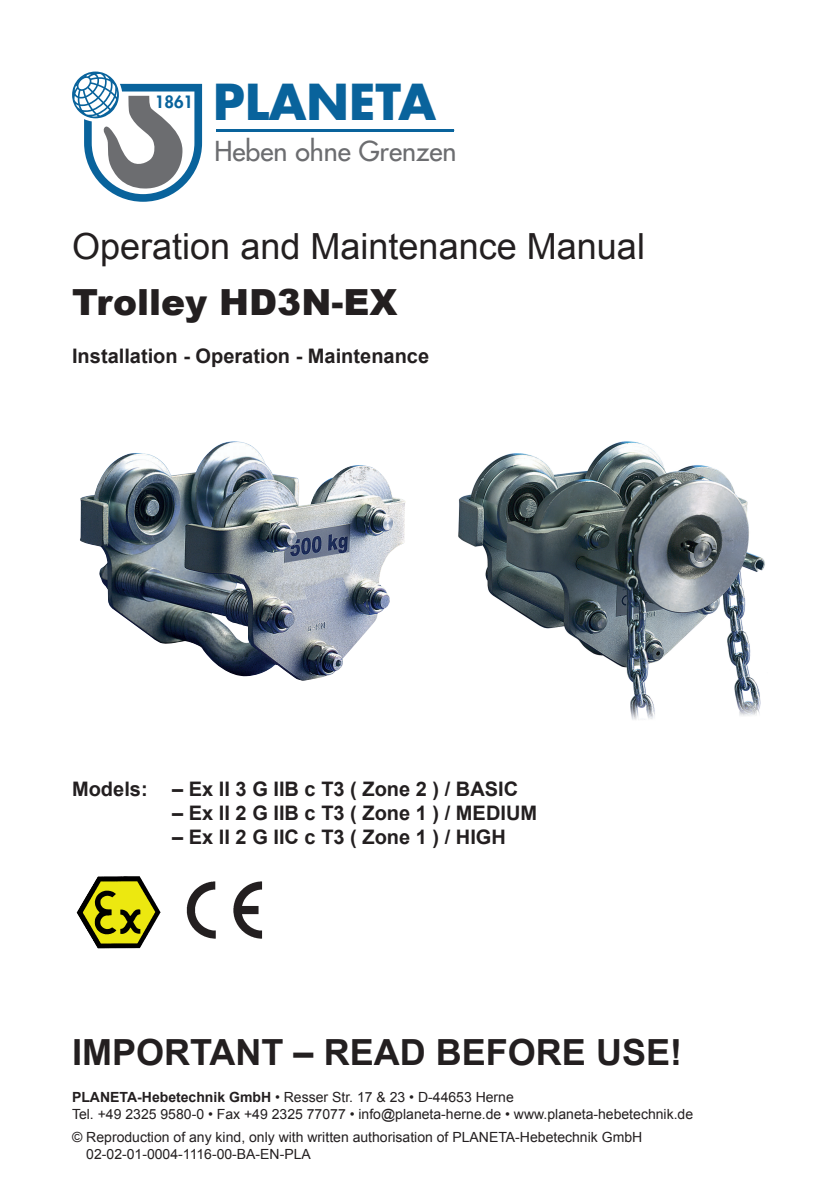
<style>
.page{position:relative;width:840px;height:1191px;background:#fff}
.page>*{position:absolute;margin:0;border:0;box-sizing:border-box;transform-origin:0 0}
.t1{font:700 48.2px "Futura";color:#09639c}
.t2{font:36px "Arial";color:#231f20}
.t3{font:700 36px "Arial";color:#231f20}
.t4{font:900 36px "Arial";color:#231f20}
.t5{font:26.8px "Futura";color:#6c6d70}
.t6{font:700 20px "Arial";color:#231f20}
.t7{font:800 16.6px "Futura";color:#09639c}
.t8{font:14px/16.8px "Arial";color:#231f20}
.s1{font-weight:700}
</style>
<div class="page">
<img style="left:79px;top:876px;width:44px;height:32px">
<img style="left:186px;top:881px;width:77px;height:58px">
<hr style="left:216px;top:129px;width:238px;height:2px;background:#09639c">
<svg style="left:72px;top:72px;width:130px;height:130px"></svg>
<img style="left:458px;top:441px;width:307px;height:279px">
<img style="left:80px;top:441px;width:325px;height:240px">
<p class="t7" style="left:155px;top:91px;width:40px">1861</p>
<h1 class="t1" style="left:213px;top:70px;width:224px">PLANETA</h1>
<h3 class="t5" style="left:214px;top:134px;width:243px">Heben ohne Grenzen</h3>
<h2 class="t2" style="left:72px;top:223px;width:574px">Operation and Maintenance Manual</h2>
<h2 class="t4" style="left:72px;top:276px;width:326px">Trolley HD3N-EX</h2>
<h3 class="t6" style="left:72px;top:342px;width:358px">Installation - Operation - Maintenance</h3>
<h3 class="t6" style="left:72px;top:775px;width:447px">Models: – Ex II 3 G IIB c T3 ( Zone 2 ) / BASIC</h3>
<h3 class="t6" style="left:172px;top:799px;width:366px">– Ex II 2 G IIB c T3 ( Zone 1 ) / MEDIUM</h3>
<h3 class="t6" style="left:172px;top:823px;width:335px">– Ex II 2 G IIC c T3 ( Zone 1 ) / HIGH</h3>
<h2 class="t3" style="left:72px;top:1027px;width:611px">IMPORTANT – READ BEFORE USE!</h2>
<p class="t8" style="left:72px;top:1089px;width:622px"><span class="s1">PLANETA-Hebetechnik GmbH</span> • Resser Str. 17 &amp; 23 • D-44653 Herne<br>Tel. +49 2325 9580-0 • Fax +49 2325 77077 • info@planeta-herne.de • www.planeta-hebetechnik.de</p>
<p class="t8" style="left:86px;top:1129px;width:557px;text-indent:-14px">© Reproduction of any kind, only with written authorisation of PLANETA-Hebetechnik GmbH<br>02-02-01-0004-1116-00-BA-EN-PLA</p>
</div>
